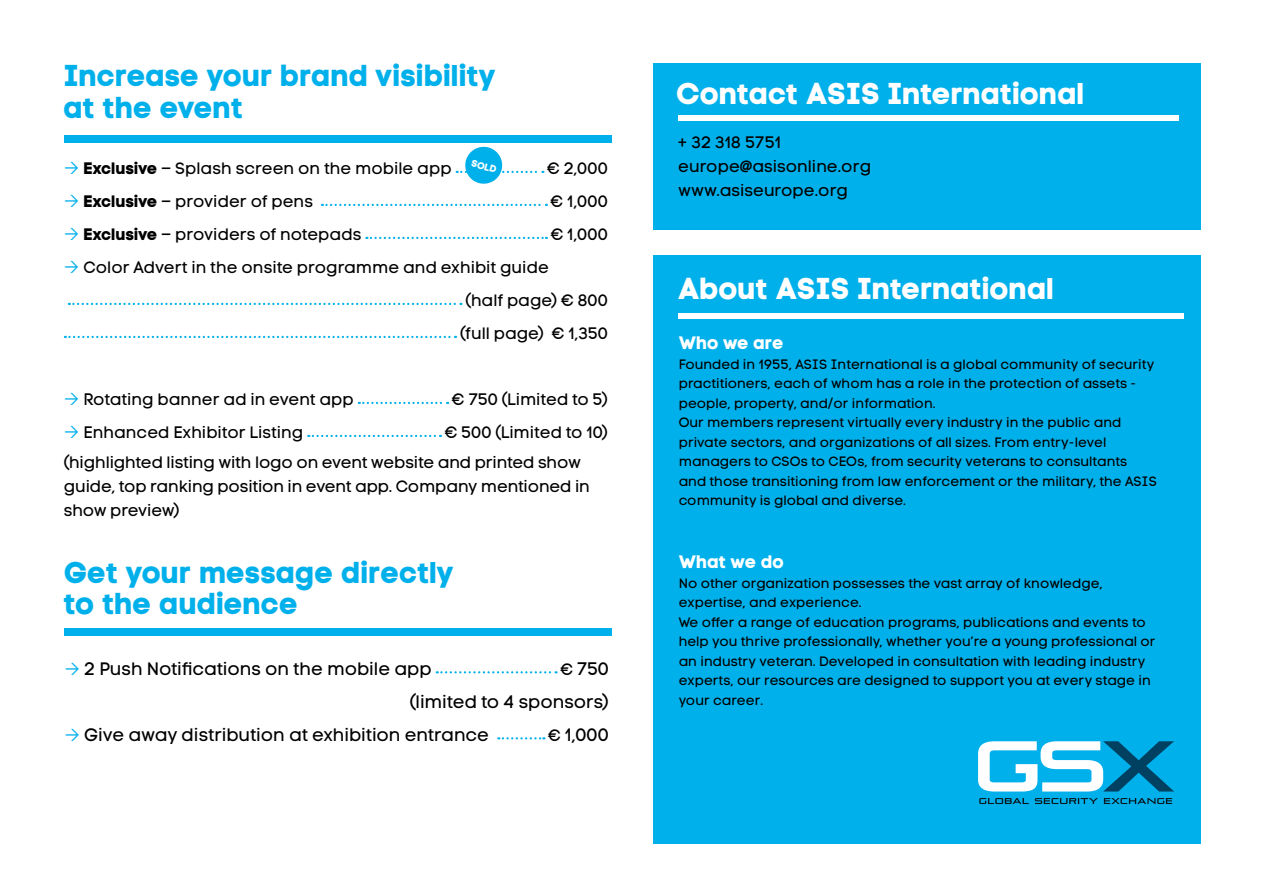
<style>
.page{position:relative;width:1263px;height:893px;background:#fff}
.page>*{position:absolute;margin:0;border:0;box-sizing:border-box;transform-origin:0 0}
.t1{font:30px/31.5px "Code Pro Bold LC";letter-spacing:-.005em;color:#00b0eb}
.t2{font:30px "Code Pro Bold LC";letter-spacing:-.005em;color:#fff}
.t3{font:18px "Code Pro LC";letter-spacing:-.005em;color:#000}
.t4{font:18px "Code Pro Bold LC";color:#fff}
.t5{font:16.5px/24px "Code Pro LC";letter-spacing:-.005em;color:#000}
.t6{font:13.5px/19.5px "Code Pro LC";color:#000}
.t7{font:9.75px "Code Pro Bold";color:#fff}
.s1{font-family:"Code Pro Bold LC"}
.s2{font-size:16.5px}
</style>
<div class="page">
<svg style="left:322px;top:204px;width:225px;height:2px"></svg>
<svg style="left:366px;top:237px;width:181px;height:2px"></svg>
<svg style="left:69px;top:303px;width:392px;height:2px"></svg>
<svg style="left:65px;top:336px;width:391px;height:2px"></svg>
<svg style="left:359px;top:402px;width:89px;height:2px"></svg>
<svg style="left:308px;top:435px;width:133px;height:2px"></svg>
<svg style="left:437px;top:671px;width:120px;height:2px"></svg>
<svg style="left:498px;top:737px;width:46px;height:2px"></svg>
<div style="left:653px;top:256px;width:547px;height:588px;background:#00b0eb"></div>
<div style="left:678px;top:313px;width:506px;height:6px;background:#fff"></div>
<svg style="left:978px;top:741px;width:196px;height:50px"></svg>
<svg style="left:979px;top:798px;width:193px;height:6px"></svg>
<div style="left:653px;top:64px;width:548px;height:166px;background:#00b0eb"></div>
<div style="left:678px;top:115px;width:500px;height:5px;background:#fff"></div>
<div style="left:64px;top:135px;width:548px;height:8px;background:#00b0eb"></div>
<div style="left:64px;top:628px;width:548px;height:7px;background:#00b0eb"></div>
<svg style="left:457px;top:146px;width:86px;height:38px"></svg>
<h1 class="t1" style="left:64px;top:60px;width:434px">Increase your brand visibility at the event</h1>
<p class="t7" style="left:474px;top:157px;width:27px;rotate:16deg">SOLD</p>
<p class="t5" style="left:83px;top:157px;width:370px"><span class="s1">Exclusive</span> – Splash screen on the mobile app</p>
<p class="t5" style="left:547px;top:157px;width:62px">€ 2,000</p>
<p class="t5" style="left:83px;top:190px;width:231px"><span class="s1">Exclusive</span> – provider of pens</p>
<p class="t5" style="left:551px;top:190px;width:59px">€ 1,000</p>
<p class="t5" style="left:83px;top:223px;width:280px"><span class="s1">Exclusive</span> – providers of notepads</p>
<p class="t5" style="left:551px;top:223px;width:59px">€ 1,000</p>
<p class="t5" style="left:83px;top:256px;width:467px">Color Advert in the onsite programme and exhibit guide</p>
<p class="t5" style="left:465px;top:289px;width:144px">(half page) € 800</p>
<p class="t5" style="left:460px;top:322px;width:150px">(full page) € 1,350</p>
<p class="t5" style="left:83px;top:388px;width:272px">Rotating banner ad in event app</p>
<p class="t5" style="left:452px;top:388px;width:158px">€ 750 (Limited to 5)</p>
<p class="t5" style="left:83px;top:421px;width:221px">Enhanced Exhibitor Listing</p>
<p class="t5" style="left:64px;top:418px;width:546px;line-height:30px;text-indent:381px">€ 500 (Limited to 10) (highlighted listing with logo on event website and printed show</p>
<p class="t5" style="left:64px;top:475px;width:528px">guide, top ranking position in event app. Company mentioned in show preview)</p>
<h1 class="t1" style="left:64px;top:556px;width:392px">Get your message directly to the audience</h1>
<h2 class="t3" style="left:84px;top:658px;width:349px">2 Push Notifications on the mobile app</h2>
<h2 class="t3" style="left:561px;top:658px;width:50px"><span class="s2">€</span> 750</h2>
<h2 class="t3" style="left:410px;top:691px;width:201px">(limited to 4 sponsors)</h2>
<h2 class="t3" style="left:84px;top:724px;width:406px">Give away distribution at exhibition entrance</h2>
<h2 class="t3" style="left:548px;top:724px;width:62px"><span class="s2">€</span> 1,000</h2>
<h1 class="t2" style="left:676px;top:75px;width:410px">Contact ASIS International</h1>
<p class="t5" style="left:678px;top:131px;width:194px">+ 32 318 5751 europe@asisonline.org www.asiseurope.org</p>
<h1 class="t2" style="left:678px;top:270px;width:377px">About ASIS International</h1>
<h2 class="t4" style="left:679px;top:332px;width:107px">Who we are</h2>
<p class="t6" style="left:679px;top:355px;width:479px">Founded in 1955, ASIS International is a global community of security practitioners, each of whom has a role in the protection of assets - people, property, and/or information.<br>Our members represent virtually every industry in the public and private sectors, and organizations of all sizes. From entry-level managers to CSOs to CEOs, from security veterans to consultants and those transitioning from law enforcement or the military, the ASIS community is global and diverse.</p>
<h2 class="t4" style="left:679px;top:551px;width:107px">What we do</h2>
<p class="t6" style="left:679px;top:574px;width:478px">No other organization possesses the vast array of knowledge, expertise, and experience.<br>We offer a range of education programs, publications and events to help you thrive professionally, whether you’re a young professional or an industry veteran. Developed in consultation with leading industry experts, our resources are designed to support you at every stage in your career.</p>
</div>
